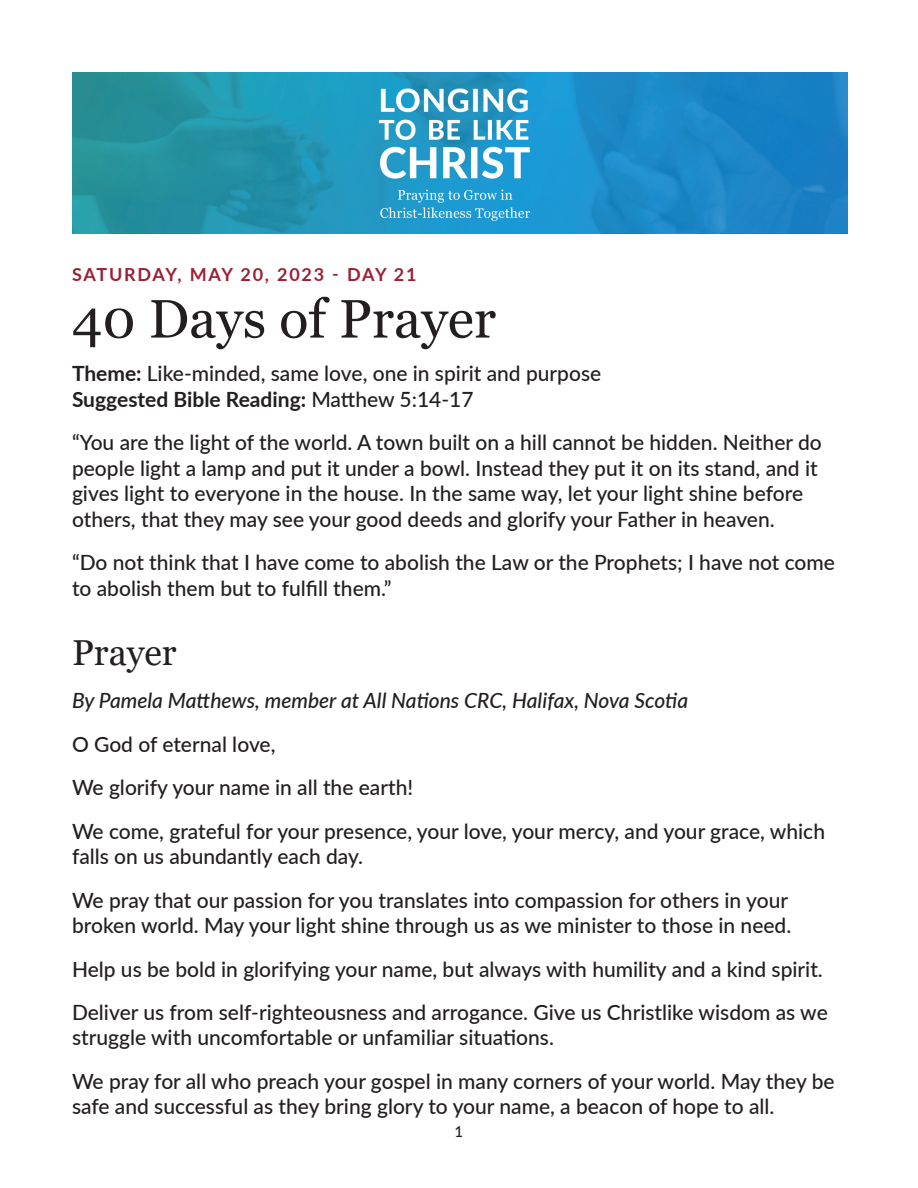
<style>
.page{position:relative;width:918px;height:1188px;background:#fff}
.page>*{position:absolute;margin:0;border:0;box-sizing:border-box;transform-origin:0 0}
.t1{font:54px "Georgia";color:#231f20}
.t2{font:36px "Georgia";color:#231f20}
.t3{font:500 21px/43.5px "Lato";color:#231f20}
.t4{font:italic 500 21px "Lato";color:#231f20}
.t5{font:700 18px "Lato";letter-spacing:.1em;color:#9c2035}
.t6{font:500 15px "Lato";color:#231f20}
.s1{font-weight:700}
</style>
<div class="page">
<img style="left:72px;top:72px;width:775px;height:162px">
<p class="t5" style="left:72px;top:261px;width:346px">SATURDAY, MAY 20, 2023 - DAY 21</p>
<h1 class="t1" style="left:72px;top:286px;width:426px">40 Days of Prayer</h1>
<p class="t3" style="left:72px;top:360px;width:531px;line-height:25.5px"><span class="s1">Theme:</span> Like-minded, same love, one in spirit and purpose<br><span class="s1">Suggested Bible Reading:</span> Matthew 5:14-17</p>
<p class="t3" style="left:72px;top:429px;width:751px;line-height:25.5px">“You are the light of the world. A town built on a hill cannot be hidden. Neither do people light a lamp and put it under a bowl. Instead they put it on its stand, and it gives light to everyone in the house. In the same way, let your light shine before others, that they may see your good deeds and glorify your Father in heaven.</p>
<p class="t3" style="left:72px;top:549px;width:765px;line-height:25.5px">“Do not think that I have come to abolish the Law or the Prophets; I have not come to abolish them but to fulfill them.”</p>
<h2 class="t2" style="left:72px;top:630px;width:106px">Prayer</h2>
<p class="t4" style="left:72px;top:685px;width:618px">By Pamela Matthews, member at All Nations CRC, Halifax, Nova Scotia</p>
<p class="t3" style="left:72px;top:721px;width:755px">O God of eternal love,<br>We glorify your name in all the earth!<br>We come, grateful for your presence, your love, your mercy, and your grace, which</p>
<p class="t3" style="left:72px;top:834px;width:718px">falls on us abundantly each day.<br>We pray that our passion for you translates into compassion for others in your</p>
<p class="t3" style="left:72px;top:903px;width:757px">broken world. May your light shine through us as we minister to those in need.<br>Help us be bold in glorifying your name, but always with humility and a kind spirit.<br>Deliver us from self-righteousness and arrogance. Give us Christlike wisdom as we</p>
<p class="t3" style="left:72px;top:1015px;width:764px">struggle with uncomfortable or unfamiliar situations.<br>We pray for all who preach your gospel in many corners of your world. May they be</p>
<p class="t3" style="left:72px;top:1084px;width:704px">safe and successful as they bring glory to your name, a beacon of hope to all.</p>
<p class="t6" style="left:455px;top:1121px;width:10px">1</p>
</div>
